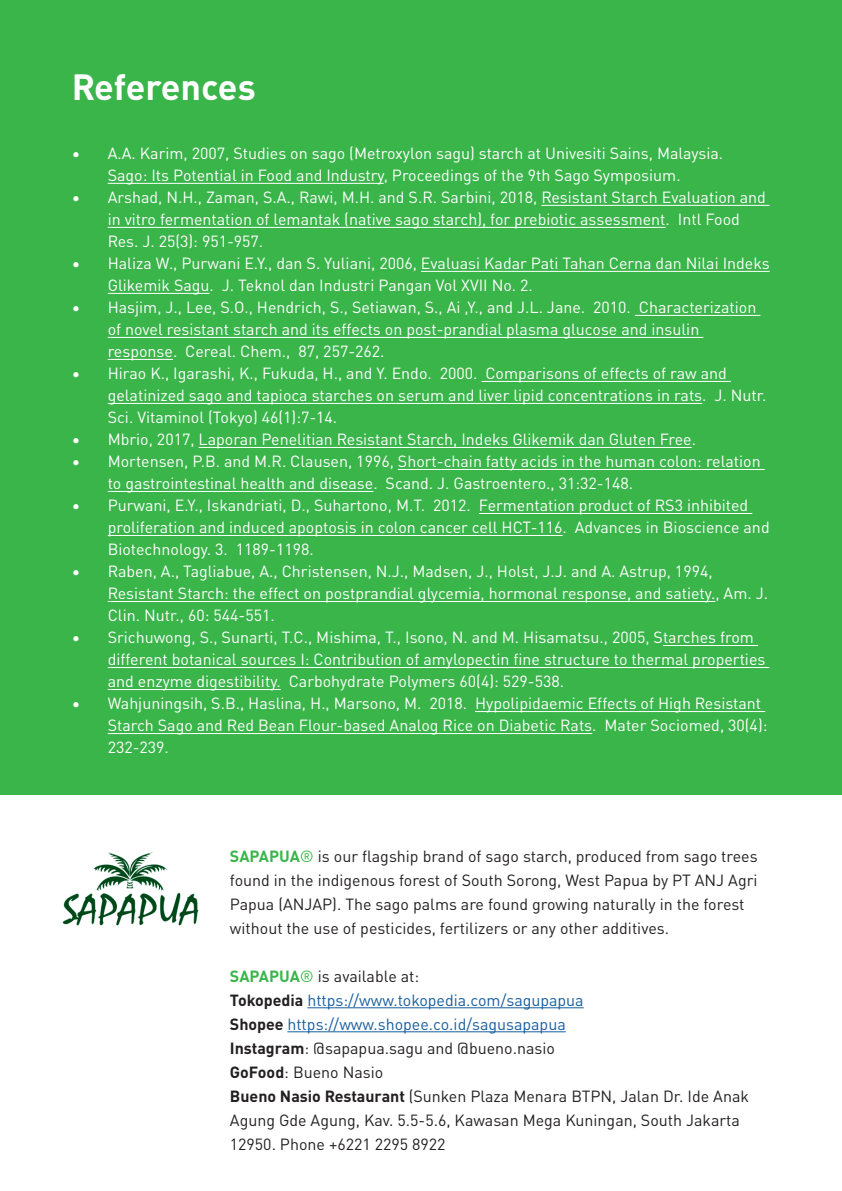
<style>
.page{position:relative;width:842px;height:1191px;background:#fff}
.page>*{position:absolute;margin:0;border:0;box-sizing:border-box;transform-origin:0 0}
.t1{font:700 36px "DIN Pro";color:#fff}
.t2{font:16px/22px "DIN Pro";color:#fff}
.t3{font:16px/24px "DIN Pro";color:#231f20}
.t4{font:16px "DIN Pro";color:#175d9e}
.s1{font-weight:700;color:#3ab54a}
.s2{color:#3ab54a}
.s3{font-weight:700;color:#231f20}
.s4{font-weight:700}
</style>
<div class="page">
<div style="left:0;top:0;width:842px;height:794px;background:#3ab54a"></div>
<hr style="left:108px;top:183px;width:276px;height:1px;background:#fff">
<hr style="left:541px;top:205px;width:229px;height:1px;background:#fff">
<hr style="left:108px;top:227px;width:558px;height:1px;background:#fff">
<hr style="left:421px;top:271px;width:349px;height:1px;background:#fff">
<hr style="left:108px;top:293px;width:102px;height:1px;background:#fff">
<hr style="left:635px;top:315px;width:125px;height:1px;background:#fff">
<hr style="left:108px;top:337px;width:595px;height:1px;background:#fff">
<hr style="left:108px;top:359px;width:65px;height:1px;background:#fff">
<hr style="left:481px;top:381px;width:250px;height:1px;background:#fff">
<hr style="left:108px;top:403px;width:594px;height:1px;background:#fff">
<hr style="left:199px;top:447px;width:493px;height:1px;background:#fff">
<hr style="left:398px;top:469px;width:367px;height:1px;background:#fff">
<hr style="left:108px;top:491px;width:265px;height:1px;background:#fff">
<hr style="left:479px;top:513px;width:273px;height:1px;background:#fff">
<hr style="left:108px;top:535px;width:455px;height:1px;background:#fff">
<hr style="left:108px;top:601px;width:607px;height:1px;background:#fff">
<hr style="left:663px;top:645px;width:95px;height:1px;background:#fff">
<hr style="left:108px;top:667px;width:661px;height:1px;background:#fff">
<hr style="left:108px;top:689px;width:173px;height:1px;background:#fff">
<hr style="left:475px;top:711px;width:290px;height:1px;background:#fff">
<hr style="left:108px;top:733px;width:484px;height:1px;background:#fff">
<img style="left:62px;top:852px;width:137px;height:74px">
<hr style="left:307px;top:1007px;width:277px;height:1px;background:#175d9e">
<hr style="left:287px;top:1031px;width:279px;height:1px;background:#175d9e">
<p class="t1" style="left:72px;top:58px;width:185px">References</p>
<p class="t2" style="left:72px;top:141px;width:653px;text-align:center">• A.A. Karim, 2007, Studies on sago (Metroxylon sagu) starch at Univesiti Sains, Malaysia.<br>Sago: Its Potential in Food and Industry, Proceedings of the 9th Sago Symposium.</p>
<p class="t2" style="left:108px;top:185px;width:660px;text-indent:-36px">• Arshad, N.H., Zaman, S.A., Rawi, M.H. and S.R. Sarbini, 2018, Resistant Starch Evaluation and in vitro fermentation of lemantak (native sago starch), for prebiotic assessment. Intl Food<br>Res. J. 25(3): 951-957.</p>
<p class="t2" style="left:108px;top:251px;width:663px;text-indent:-36px">• Haliza W., Purwani E.Y., dan S. Yuliani, 2006, Evaluasi Kadar Pati Tahan Cerna dan Nilai Indeks<br>Glikemik Sagu. J. Teknol dan Industri Pangan Vol XVII No. 2.</p>
<p class="t2" style="left:108px;top:295px;width:650px;text-indent:-36px">• Hasjim, J., Lee, S.O., Hendrich, S., Setiawan, S., Ai ,Y., and J.L. Jane. 2010. Characterization of novel resistant starch and its effects on post-prandial plasma glucose and insulin response. Cereal. Chem., 87, 257-262.</p>
<p class="t2" style="left:108px;top:361px;width:660px;text-indent:-36px">• Hirao K., Igarashi, K., Fukuda, H., and Y. Endo. 2000. Comparisons of effects of raw and gelatinized sago and tapioca starches on serum and liver lipid concentrations in rats. J. Nutr.<br>Sci. Vitaminol (Tokyo) 46(1):7-14.</p>
<p class="t2" style="left:72px;top:427px;width:626px">• Mbrio, 2017, Laporan Penelitian Resistant Starch, Indeks Glikemik dan Gluten Free.</p>
<p class="t2" style="left:108px;top:449px;width:654px;text-indent:-36px">• Mortensen, P.B. and M.R. Clausen, 1996, Short-chain fatty acids in the human colon: relation to gastrointestinal health and disease. Scand. J. Gastroentero., 31:32-148.</p>
<p class="t2" style="left:108px;top:493px;width:663px;text-indent:-36px">• Purwani, E.Y., Iskandriati, D., Suhartono, M.T. 2012. Fermentation product of RS3 inhibited proliferation and induced apoptosis in colon cancer cell HCT-116. Advances in Bioscience and<br>Biotechnology. 3. 1189-1198.</p>
<p class="t2" style="left:108px;top:559px;width:662px;text-indent:-36px">• Raben, A., Tagliabue, A., Christensen, N.J., Madsen, J., Holst, J.J. and A. Astrup, 1994,<br>Resistant Starch: the effect on postprandial glycemia, hormonal response, and satiety., Am. J.<br>Clin. Nutr., 60: 544-551.</p>
<p class="t2" style="left:108px;top:625px;width:659px;text-indent:-36px">• Srichuwong, S., Sunarti, T.C., Mishima, T., Isono, N. and M. Hisamatsu., 2005, Starches from different botanical sources I: Contribution of amylopectin fine structure to thermal properties and enzyme digestibility. Carbohydrate Polymers 60(4): 529-538.</p>
<p class="t2" style="left:108px;top:691px;width:661px;text-indent:-36px">• Wahjuningsih, S.B., Haslina, H., Marsono, M. 2018. Hypolipidaemic Effects of High Resistant<br>Starch Sago and Red Bean Flour-based Analog Rice on Diabetic Rats. Mater Sociomed, 30(4):<br>232-239.</p>
<p class="t3" style="left:230px;top:842px;width:529px"><span class="s1">SAPAPUA</span><span class="s2">®</span> is our flagship brand of sago starch, produced from sago trees found in the indigenous forest of South Sorong, West Papua by PT ANJ Agri Papua (ANJAP). The sago palms are found growing naturally in the forest without the use of pesticides, fertilizers or any other additives.</p>
<p class="t3" style="left:230px;top:962px;width:191px"><span class="s1">SAPAPUA</span><span class="s2">®</span> is available at:</p>
<p class="t4" style="left:230px;top:987px;width:355px"><span class="s3">Tokopedia</span> https://www.tokopedia.com/sagupapua</p>
<p class="t4" style="left:230px;top:1011px;width:337px"><span class="s3">Shopee</span> https://www.shopee.co.id/sagusapapua</p>
<p class="t3" style="left:230px;top:1034px;width:327px"><span class="s4">Instagram</span>: @sapapua.sagu and @bueno.nasio</p>
<p class="t3" style="left:230px;top:1058px;width:155px"><span class="s4">GoFood</span>: Bueno Nasio</p>
<p class="t3" style="left:230px;top:1082px;width:521px"><span class="s4">Bueno Nasio Restaurant</span> (Sunken Plaza Menara BTPN, Jalan Dr. Ide Anak<br>Agung Gde Agung, Kav. 5.5-5.6, Kawasan Mega Kuningan, South Jakarta<br>12950. Phone +6221 2295 8922</p>
</div>
